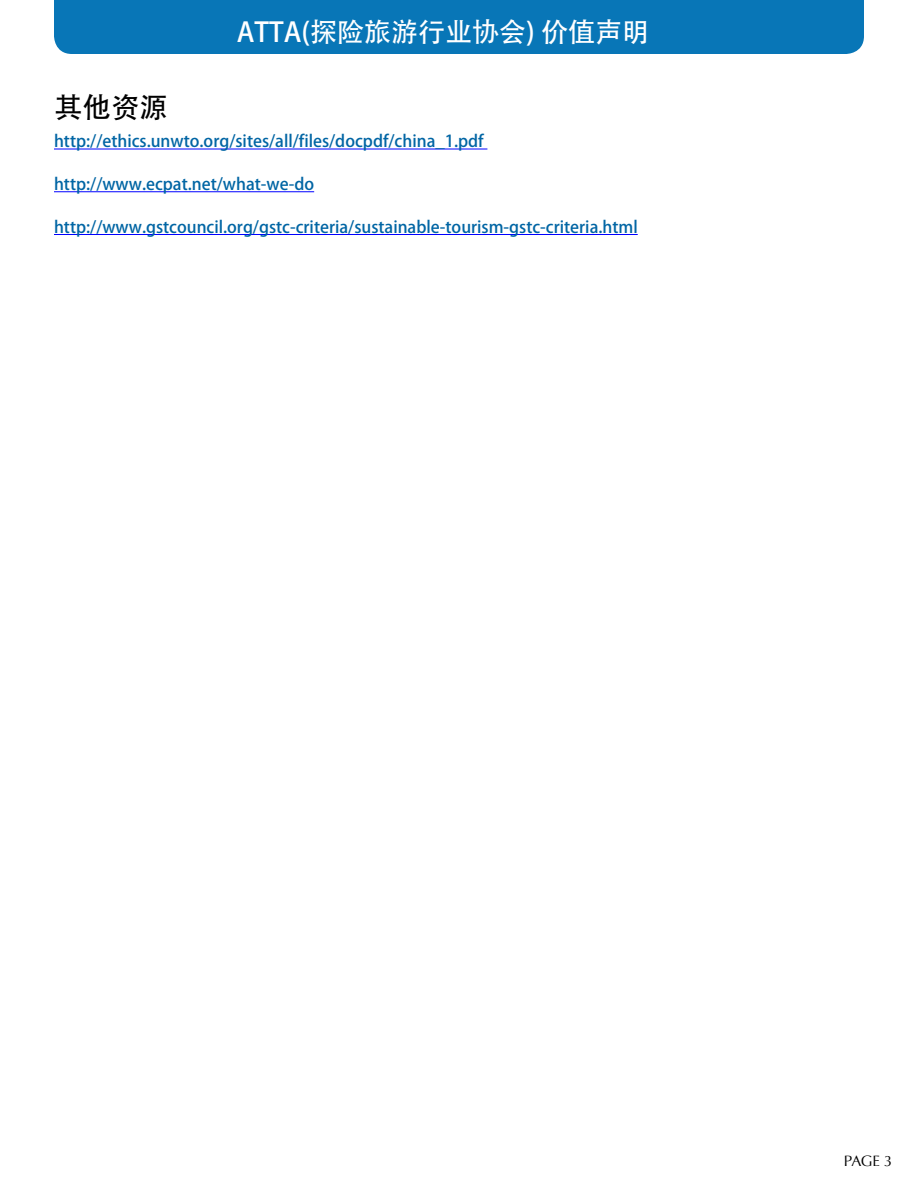
<style>
.page{position:relative;width:918px;height:1188px;background:#fff}
.page>*{position:absolute;margin:0;border:0;box-sizing:border-box;transform-origin:0 0}
.t1{font:28.5px "Adobe Heiti Std";color:#000}
.t2{font:27px "Adobe Heiti Std";color:#fff}
.t3{font:16.5px "Adobe Heiti Std";color:#0065a4}
.t4{font:15px "Optima";color:#000}
</style>
<div class="page">
<div style="left:54px;top:0;width:810px;height:54px;background:#0876b7"></div>
<hr style="left:54px;top:149px;width:433px;height:1px;background:#00f">
<hr style="left:54px;top:191px;width:260px;height:1px;background:#00f">
<hr style="left:54px;top:234px;width:584px;height:1px;background:#00f">
<h2 class="t2" style="left:237px;top:16px;width:414px">ATTA(探险旅游行业协会) 价值声明</h2>
<h1 class="t1" style="left:54px;top:91px;width:115px">其他资源</h1>
<p class="t3" style="left:54px;top:131px;width:431px">http://ethics.unwto.org/sites/all/files/docpdf/china_1.pdf</p>
<p class="t3" style="left:54px;top:174px;width:262px">http://www.ecpat.net/what-we-do</p>
<p class="t3" style="left:54px;top:217px;width:585px">http://www.gstcouncil.org/gstc-criteria/sustainable-tourism-gstc-criteria.html</p>
<p class="t4" style="left:844px;top:1152px;width:50px">PAGE 3</p>
</div>
